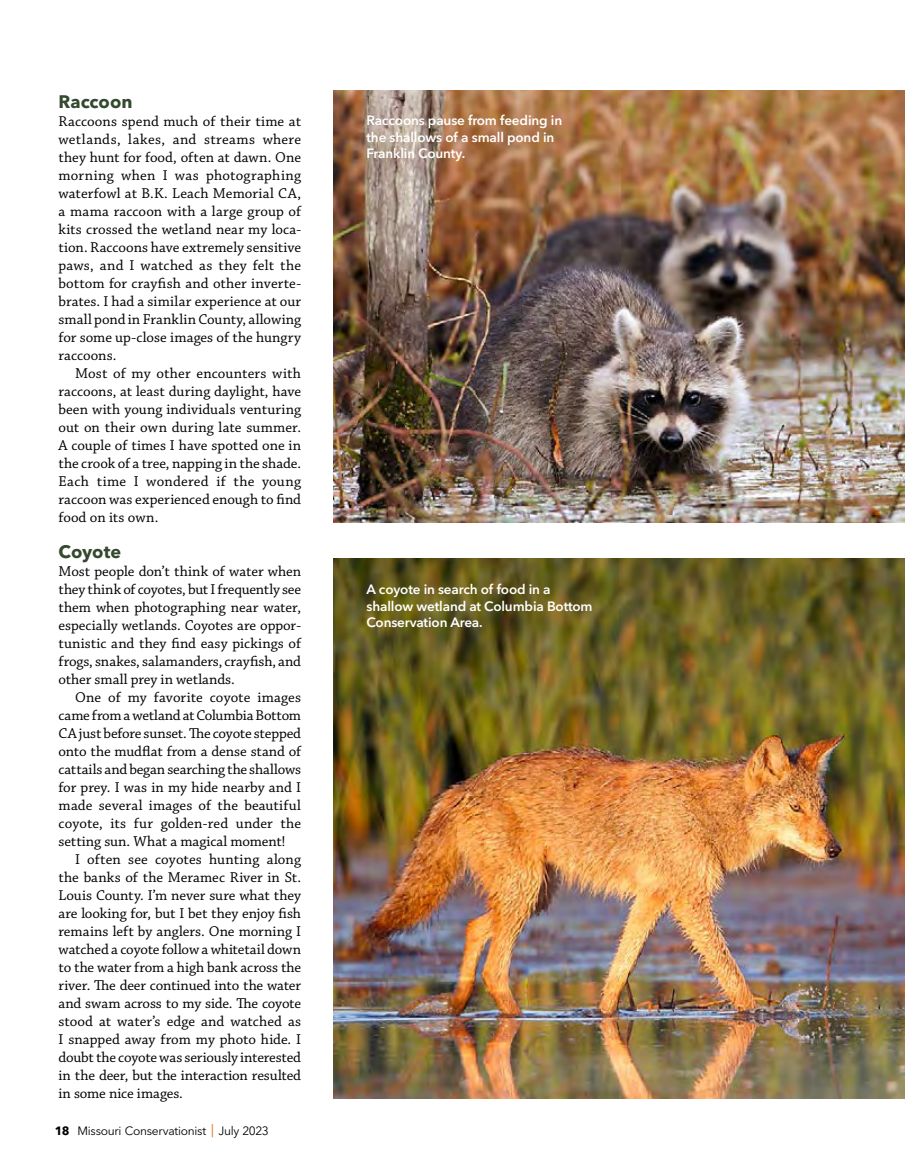
<style>
.page{position:relative;width:905px;height:1168px;background:#fff}
.page>*{position:absolute;margin:0;border:0;box-sizing:border-box;transform-origin:0 0}
.feature_SUBHEAD_-_H3{font:700 18px "Avenir Next LT Pro";color:#34492f}
.feature_BODY_TEXT-In{font:15px/18px "Chaparral Pro";color:#000;text-align:justify}
.feature_BODY_TEXT-no{font:15px/18px "Chaparral Pro";color:#000;text-align:justify}
.t1{font:600 13.5px/16.5px "Avenir Next LT Pro";letter-spacing:-.01em;color:#fff}
.t2{font:12px "Avenir Next LT Pro";letter-spacing:-.025em;color:#000}
.s1{font-weight:700}
.s2{font-weight:500;font-size:13.2px;color:#e07e26}
</style>
<div class="page">
<img style="left:333px;top:90px;width:571px;height:432px">
<img style="left:333px;top:558px;width:571px;height:540px">
<h3 class="feature_SUBHEAD_-_H3" style="left:58px;top:91px;width:75px">Raccoon</h3>
<p class="feature_BODY_TEXT-no" style="left:58px;top:113px;width:244px">Raccoons spend much of their time at wetlands, lakes, and streams where they hunt for food, often at dawn. One morning when I was photographing waterfowl at B.K. Leach Memorial CA, a mama raccoon with a large group of kits crossed the wetland near my loca&shy;tion. Raccoons have extremely sensitive paws, and I watched as they felt the bottom for crayfish and other inverte&shy;brates. I had a similar experience at our small pond in Franklin County, allowing for some up-close images of the hungry raccoons.</p>
<p class="feature_BODY_TEXT-In" style="left:58px;top:365px;width:244px;text-indent:16px">Most of my other encounters with raccoons, at least during daylight, have been with young individuals venturing out on their own during late summer.<br>A couple of times I have spotted one in the crook of a tree, napping in the shade.<br>Each time I wondered if the young raccoon was experienced enough to find food on its own.</p>
<h3 class="feature_SUBHEAD_-_H3" style="left:58px;top:541px;width:64px">Coyote</h3>
<p class="feature_BODY_TEXT-no" style="left:58px;top:563px;width:244px">Most people don’t think of water when they think of coyotes, but I frequently see them when photographing near water, especially wetlands. Coyotes are oppor&shy;tunistic and they find easy pickings of frogs, snakes, salamanders, crayfish, and other small prey in wetlands.</p>
<p class="feature_BODY_TEXT-In" style="left:58px;top:689px;width:244px;text-indent:16px">One of my favorite coyote images came from a wetland at Columbia Bottom CA just before sunset. The coyote stepped onto the mudflat from a dense stand of cattails and began searching the shallows for prey. I was in my hide nearby and I made several images of the beautiful coyote, its fur golden-red under the setting sun. What a magical moment!</p>
<p class="feature_BODY_TEXT-In" style="left:58px;top:851px;width:244px;text-indent:16px">I often see coyotes hunting along the banks of the Meramec River in St.<br>Louis County. I’m never sure what they are looking for, but I bet they enjoy fish remains left by anglers. One morning I watched a coyote follow a whitetail down to the water from a high bank across the river. The deer continued into the water and swam across to my side. The coyote stood at water’s edge and watched as I snapped away from my photo hide. I doubt the coyote was seriously interested in the deer, but the interaction resulted in some nice images.</p>
<p class="t2" style="left:55px;top:1123px;width:215px"><span class="s1">18</span> Missouri Conservationist <span class="s2">|</span> July 2023</p>
<p class="t1" style="left:366px;top:112px;width:197px">Raccoons pause from feeding in the shallows of a small pond in<br>Franklin County.</p>
<p class="t1" style="left:366px;top:581px;width:227px">A coyote in search of food in a shallow wetland at Columbia Bottom<br>Conservation Area.</p>
</div>
